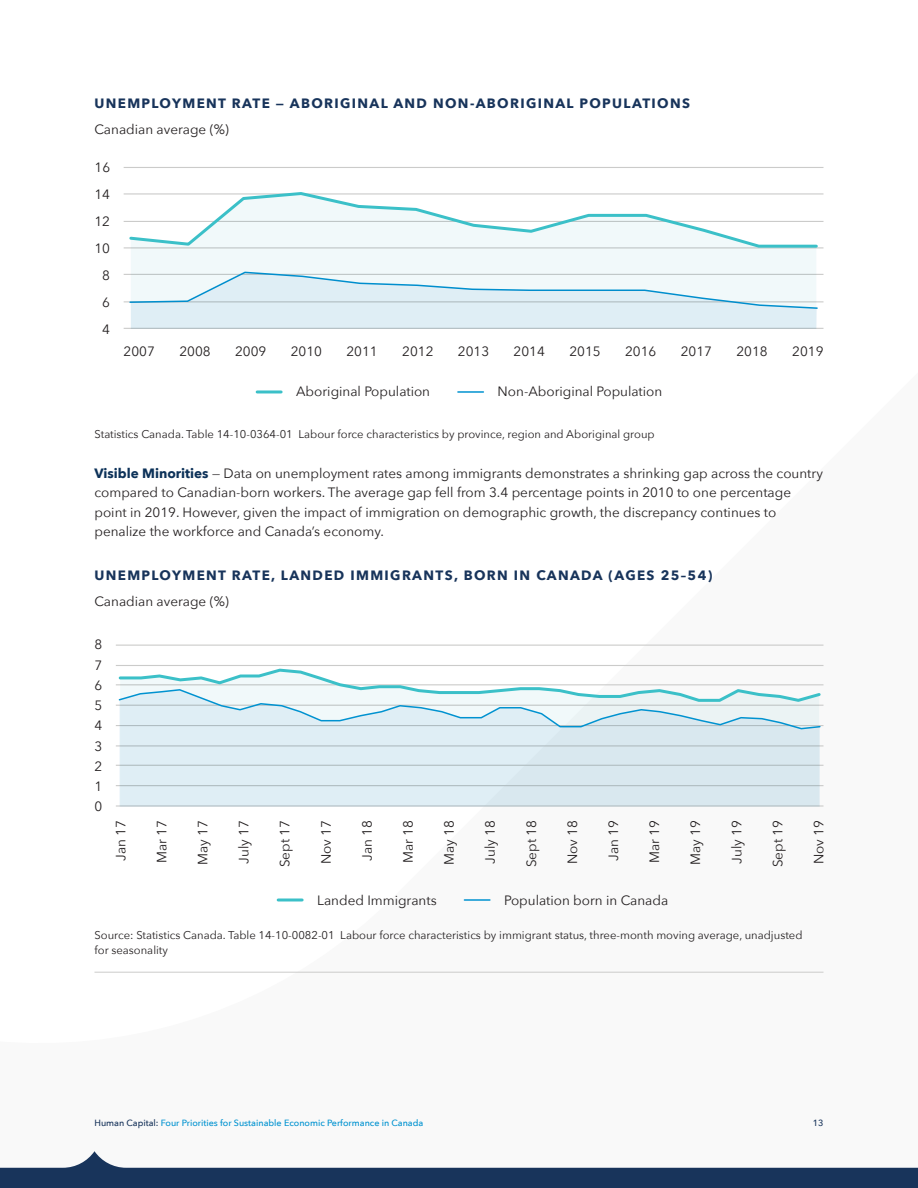
<style>
.page{position:relative;width:918px;height:1188px;background:#f9f9f9}
.page>*{position:absolute;margin:0;border:0;box-sizing:border-box;transform-origin:0 0}
.t1{font:13.5px/19.5px "Avenir Next";color:#231f20}
.t2{font:700 13.5px "Avenir Next";letter-spacing:.1em;color:#18345b}
.t3{font:11.25px/15px "Avenir Next";color:#231f20}
.t4{font:500 9px "Avenir Next";color:#0092d0}
.t5{font:500 9px "Avenir Next";color:#18345b}
.s1{font-weight:700;color:#0d3259}
.s2{color:#18345b}
</style>
<div class="page">
<svg style="left:0;top:1151px;width:918px;height:37px"></svg>
<hr style="left:94px;top:972px;width:730px;height:1px;background:#cbcbca">
<hr style="left:124px;top:167px;width:699px;height:1px;background:#cbcbca">
<hr style="left:124px;top:193px;width:699px;height:2px;background:#cbcbca">
<hr style="left:124px;top:221px;width:699px;height:1px;background:#cbcbca">
<hr style="left:124px;top:247px;width:699px;height:1px;background:#cbcbca">
<hr style="left:124px;top:274px;width:699px;height:1px;background:#cbcbca">
<hr style="left:124px;top:301px;width:699px;height:1px;background:#cbcbca">
<hr style="left:124px;top:328px;width:699px;height:1px;background:#cbcbca">
<hr style="left:257px;top:390px;width:24px;height:3px;background:#3bc0c8">
<hr style="left:458px;top:391px;width:25px;height:2px;background:#0092d0">
<svg style="left:128px;top:192px;width:691px;height:57px"></svg>
<svg style="left:129px;top:271px;width:690px;height:58px"></svg>
<svg style="left:278px;top:898px;width:24px;height:4px"></svg>
<hr style="left:464px;top:899px;width:26px;height:2px;background:#0092d0">
<hr style="left:116px;top:645px;width:707px;height:1px;background:#cbcbca">
<hr style="left:116px;top:665px;width:707px;height:1px;background:#cbcbca">
<hr style="left:116px;top:684px;width:707px;height:1px;background:#cbcbca">
<hr style="left:116px;top:705px;width:707px;height:1px;background:#cbcbca">
<hr style="left:116px;top:725px;width:707px;height:1px;background:#cbcbca">
<hr style="left:116px;top:745px;width:707px;height:1px;background:#cbcbca">
<hr style="left:116px;top:765px;width:707px;height:1px;background:#cbcbca">
<hr style="left:116px;top:785px;width:707px;height:1px;background:#cbcbca">
<hr style="left:116px;top:805px;width:707px;height:2px;background:#cbcbca">
<svg style="left:119px;top:730px;width:701px;height:77px;background:#d9e8ef"></svg>
<svg style="left:117px;top:668px;width:706px;height:62px"></svg>
<p class="t2" style="left:94px;top:92px;width:597px">UNEMPLOYMENT RATE — ABORIGINAL AND NON‑ABORIGINAL POPULATIONS</p>
<p class="t1" style="left:94px;top:119px;width:136px">Canadian average (%)</p>
<p class="t1" style="left:95px;top:157px;width:17px">16</p>
<p class="t1" style="left:94px;top:184px;width:17px">14</p>
<p class="t1" style="left:94px;top:211px;width:17px">12</p>
<p class="t1" style="left:94px;top:238px;width:17px">10</p>
<p class="t1" style="left:102px;top:265px;width:9px">8</p>
<p class="t1" style="left:102px;top:292px;width:9px">6</p>
<p class="t1" style="left:102px;top:319px;width:9px">4</p>
<p class="t1" style="left:124px;top:341px;width:33px">2007</p>
<p class="t1" style="left:179px;top:341px;width:33px">2008</p>
<p class="t1" style="left:235px;top:341px;width:33px">2009</p>
<p class="t1" style="left:291px;top:341px;width:33px">2010</p>
<p class="t1" style="left:346px;top:341px;width:33px">2011</p>
<p class="t1" style="left:402px;top:341px;width:33px">2012</p>
<p class="t1" style="left:458px;top:341px;width:33px">2013</p>
<p class="t1" style="left:514px;top:341px;width:33px">2014</p>
<p class="t1" style="left:569px;top:341px;width:33px">2015</p>
<p class="t1" style="left:625px;top:341px;width:33px">2016</p>
<p class="t1" style="left:681px;top:341px;width:33px">2017</p>
<p class="t1" style="left:736px;top:341px;width:33px">2018</p>
<p class="t1" style="left:792px;top:341px;width:33px">2019</p>
<p class="t1" style="left:296px;top:381px;width:136px">Aboriginal Population</p>
<p class="t1" style="left:498px;top:381px;width:166px">Non-Aboriginal Population</p>
<p class="t3" style="left:94px;top:426px;width:562px">Statistics Canada. Table 14-10-0364-01 Labour force characteristics by province, region and Aboriginal group</p>
<p class="t1" style="left:94px;top:463px;width:730px"><span class="s1">Visible Minorities</span> — Data on unemployment rates among immigrants demonstrates a shrinking gap across the country compared to Canadian‑born workers. The average gap fell from 3.4 percentage points in 2010 to one percentage point in 2019. However, given the impact of immigration on demographic growth, the discrepancy continues to penalize the workforce and Canada’s economy.</p>
<p class="t2" style="left:94px;top:563px;width:619px">UNEMPLOYMENT RATE, LANDED IMMIGRANTS, BORN IN CANADA (AGES 25–54)</p>
<p class="t1" style="left:94px;top:591px;width:136px">Canadian average (%)</p>
<p class="t1" style="left:94px;top:634px;width:9px">8</p>
<p class="t1" style="left:94px;top:654px;width:9px">7</p>
<p class="t1" style="left:94px;top:675px;width:9px">6</p>
<p class="t1" style="left:94px;top:695px;width:9px">5</p>
<p class="t1" style="left:94px;top:715px;width:9px">4</p>
<p class="t1" style="left:94px;top:735px;width:9px">3</p>
<p class="t1" style="left:94px;top:756px;width:9px">2</p>
<p class="t1" style="left:94px;top:776px;width:9px">1</p>
<p class="t1" style="left:94px;top:796px;width:9px">0</p>
<p class="t1" style="left:110px;top:861px;width:42px;rotate:-90deg">Jan 17</p>
<p class="t1" style="left:151px;top:863px;width:45px;rotate:-90deg">Mar 17</p>
<p class="t1" style="left:192px;top:865px;width:46px;rotate:-90deg">May 17</p>
<p class="t1" style="left:234px;top:864px;width:45px;rotate:-90deg">July 17</p>
<p class="t1" style="left:275px;top:867px;width:49px;rotate:-90deg">Sept 17</p>
<p class="t1" style="left:316px;top:864px;width:46px;rotate:-90deg">Nov 17</p>
<p class="t1" style="left:357px;top:861px;width:42px;rotate:-90deg">Jan 18</p>
<p class="t1" style="left:398px;top:863px;width:45px;rotate:-90deg">Mar 18</p>
<p class="t1" style="left:439px;top:865px;width:46px;rotate:-90deg">May 18</p>
<p class="t1" style="left:480px;top:864px;width:45px;rotate:-90deg">July 18</p>
<p class="t1" style="left:521px;top:867px;width:49px;rotate:-90deg">Sept 18</p>
<p class="t1" style="left:562px;top:864px;width:46px;rotate:-90deg">Nov 18</p>
<p class="t1" style="left:603px;top:861px;width:42px;rotate:-90deg">Jan 19</p>
<p class="t1" style="left:644px;top:863px;width:45px;rotate:-90deg">Mar 19</p>
<p class="t1" style="left:685px;top:865px;width:46px;rotate:-90deg">May 19</p>
<p class="t1" style="left:726px;top:864px;width:45px;rotate:-90deg">July 19</p>
<p class="t1" style="left:767px;top:867px;width:49px;rotate:-90deg">Sept 19</p>
<p class="t1" style="left:808px;top:864px;width:46px;rotate:-90deg">Nov 19</p>
<p class="t1" style="left:317px;top:889px;width:121px">Landed Immigrants</p>
<p class="t1" style="left:504px;top:889px;width:166px">Population born in Canada</p>
<p class="t3" style="left:94px;top:927px;width:710px">Source: Statistics Canada. Table 14-10-0082-01 Labour force characteristics by immigrant status, three‑month moving average, unadjusted for seasonality</p>
<p class="t4" style="left:94px;top:1115px;width:330px"><span class="s2">Human Capital:</span> Four Priorities for Sustainable Economic Performance in Canada</p>
<p class="t5" style="left:813px;top:1115px;width:12px">13</p>
</div>
